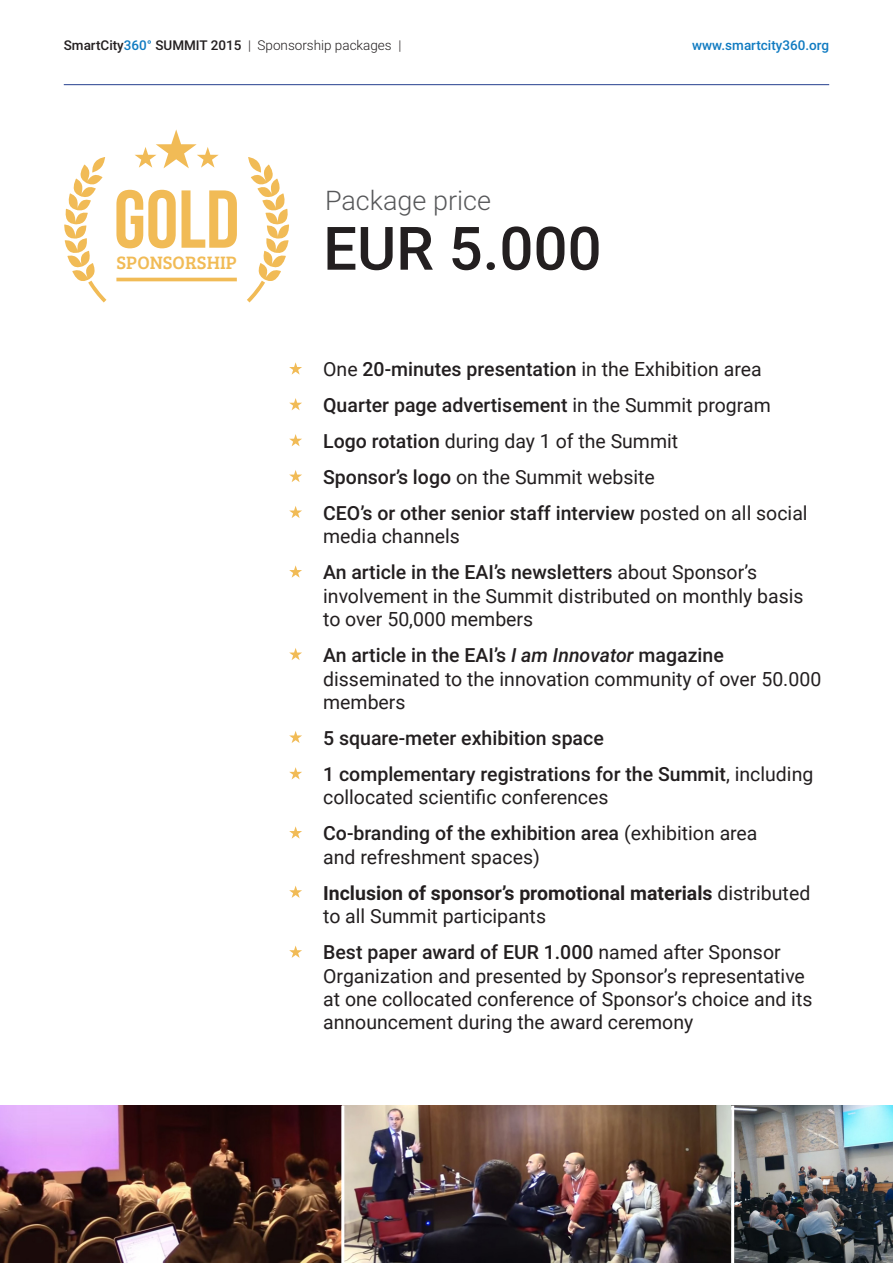
<style>
.page{position:relative;width:893px;height:1263px;background:#fff}
.page>*{position:absolute;margin:0;border:0;box-sizing:border-box;transform-origin:0 0}
.t1{font:700 81.9px "Bebas Neue";color:#f1bb56}
.t2{font:500 60px "Roboto";color:#231f20}
.t3{font:300 27px "Roboto";color:#57585a}
.t4{font:19.5px/23.4px "Roboto";color:#231f20}
.t5{font:500 19.5px/36px "Roboto";color:#231f20}
.t6{font:700 19.5px/36px "Roboto";color:#231f20}
.t7{font:18.6px "Bree Serif";letter-spacing:.005em;color:#f1bb56}
.t8{font:300 13.5px "Roboto";color:#231f20}
.t9{font:500 13.5px "Roboto";color:#107bc1}
.s1{font-weight:500}
.s2{font-weight:500;color:#107bc1}
.s3{font-weight:400}
.s4{font-weight:500;font-style:italic}
</style>
<div class="page">
<img style="left:0;top:1106px;width:893px;height:157px">
<svg style="left:64px;top:157px;width:42px;height:145px"></svg>
<svg style="left:247px;top:157px;width:42px;height:145px"></svg>
<svg style="left:135px;top:129px;width:84px;height:39px"></svg>
<hr style="left:116px;top:278px;width:121px;height:3px;background:#f1bb56">
<hr style="left:341px;top:1106px;width:3px;height:157px;background:#fff">
<hr style="left:731px;top:1106px;width:3px;height:157px;background:#fff">
<hr style="left:64px;top:84px;width:765px;height:1px;background:#253f8e">
<svg style="left:289px;top:362px;width:13px;height:13px"></svg>
<svg style="left:289px;top:398px;width:13px;height:12px"></svg>
<svg style="left:289px;top:434px;width:13px;height:12px"></svg>
<svg style="left:289px;top:470px;width:13px;height:12px"></svg>
<svg style="left:289px;top:506px;width:13px;height:12px"></svg>
<svg style="left:289px;top:565px;width:13px;height:13px"></svg>
<svg style="left:289px;top:648px;width:13px;height:12px"></svg>
<svg style="left:289px;top:731px;width:13px;height:12px"></svg>
<svg style="left:289px;top:767px;width:13px;height:12px"></svg>
<svg style="left:289px;top:826px;width:13px;height:13px"></svg>
<svg style="left:289px;top:886px;width:13px;height:12px"></svg>
<svg style="left:289px;top:945px;width:13px;height:13px"></svg>
<p class="t8" style="left:64px;top:35px;width:339px"><span class="s1">SmartCity</span><span class="s2">360°</span> <span class="s1">SUMMIT 2015</span> | Sponsorship packages |</p>
<h1 class="t1" style="left:114px;top:174px;width:127px">GOLD</h1>
<p class="t7" style="left:116px;top:249px;width:122px">SPONSORSHIP</p>
<h3 class="t3" style="left:325px;top:181px;width:167px">Package price</h3>
<h2 class="t2" style="left:323px;top:206px;width:280px">EUR 5.000</h2>
<p class="t9" style="left:692px;top:35px;width:138px">www.smartcity360.org</p>
<p class="t5" style="left:323px;top:350px;width:486px"><span class="s3">One</span> 20-minutes presentation <span class="s3">in the Exhibition area </span>Quarter page advertisement <span class="s3">in the Summit program </span>Logo rotation <span class="s3">during day 1 of the Summit<br></span>Sponsor’s logo <span class="s3">on the Summit website<br></span>CEO’s or other senior staff interview <span class="s3">posted on all social</span></p>
<p class="t5" style="left:323px;top:518px;width:436px"><span class="s3">media channels<br></span>An article in the EAI’s newsletters <span class="s3">about Sponsor’s</span></p>
<p class="t4" style="left:323px;top:583px;width:482px">involvement in the Summit distributed on monthly basis to over 50,000 members</p>
<p class="t4" style="left:323px;top:643px;width:500px"><span class="s1">An article in the EAI’s</span> <span class="s4">I am Innovator</span> <span class="s1">magazine </span>disseminated to the innovation community of over 50.000 members</p>
<p class="t5" style="left:323px;top:719px;width:492px">5 square-meter exhibition space<br>1 complementary registrations for the Summit<span class="s3">, including</span></p>
<p class="t4" style="left:323px;top:779px;width:436px;line-height:36px">collocated scientific conferences<br><span class="s1">Co-branding of the exhibition area</span> (exhibition area</p>
<p class="t6" style="left:323px;top:838px;width:489px"><span class="s3">and refreshment spaces)<br></span>Inclusion of sponsor’s promotional materials <span class="s3">distributed</span></p>
<p class="t4" style="left:323px;top:897px;width:459px;line-height:36px">to all Summit participants<br><span class="s1">Best paper award of EUR 1.000</span> named after Sponsor</p>
<p class="t4" style="left:323px;top:963px;width:491px">Organization and presented by Sponsor’s representative at one collocated conference of Sponsor’s choice and its announcement during the award ceremony</p>
</div>
